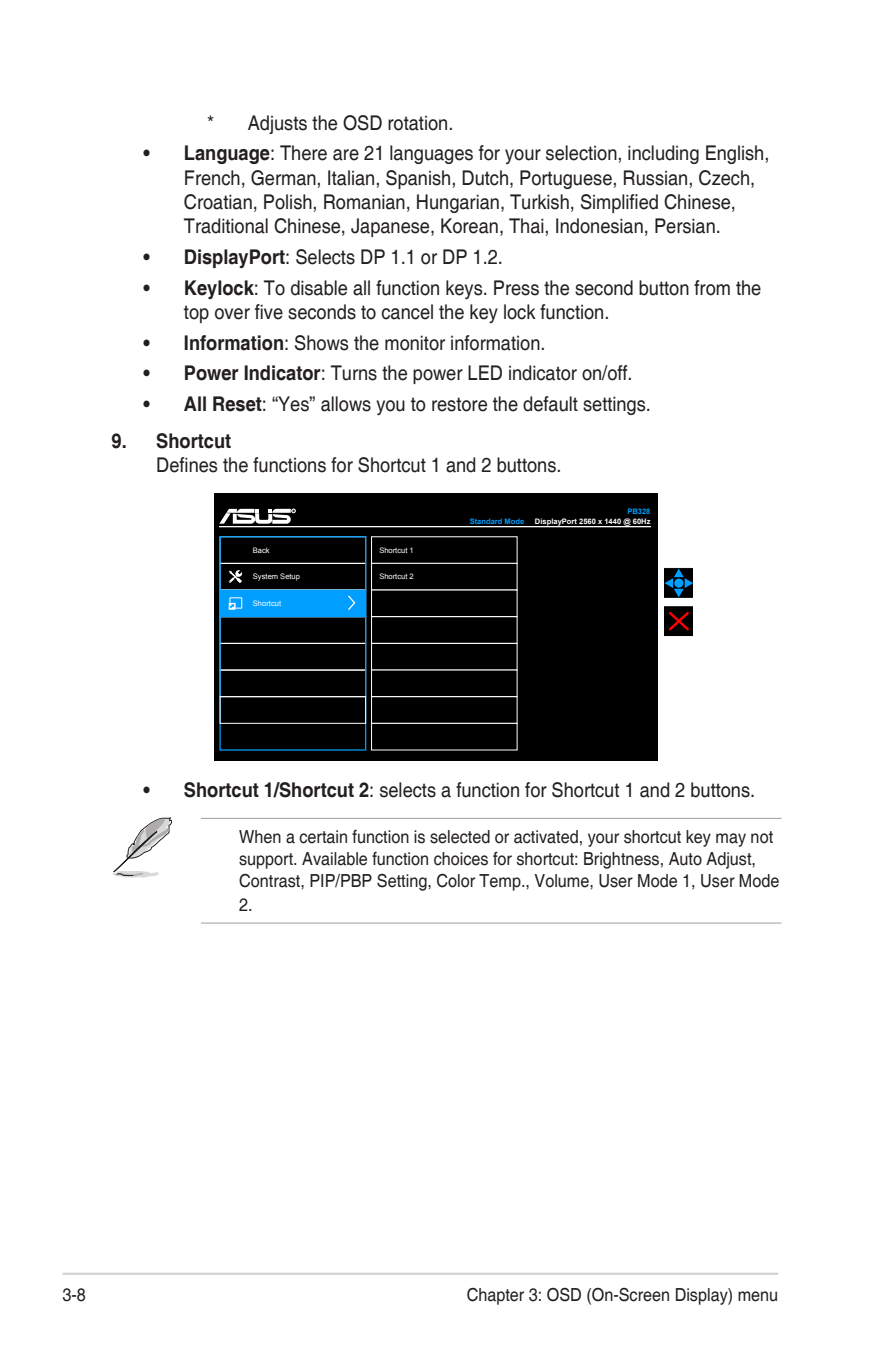
<style>
.page{position:relative;width:893px;height:1346px;background:#fff}
.page>*{position:absolute;margin:0;border:0;box-sizing:border-box;transform-origin:0 0}
.Bulleted_Text{font:20.25px/24.3px "Helvetica";color:#231f20;scale:.9 1}
.List{font:20.25px "Helvetica";color:#231f20;scale:.9 1}
.List-2{font:700 20.25px "Helvetica";color:#231f20;scale:.9 1}
.Message_List{font:18px/21.6px "Helvetica";color:#231f20;scale:.9 1}
.t1{font:7.65px "Arial";color:#fff}
.t2{font:700 7.65px "Arial";color:#fff}
.t3{font:700 7.65px "Arial";color:#009eff}
.s1{font-weight:700}
</style>
<div class="page">
<hr style="left:63px;top:1272px;width:715px;height:3px;background:#d1d2d4">
<hr style="left:201px;top:818px;width:580px;height:1px;background:#a8a9ad">
<hr style="left:201px;top:922px;width:580px;height:1px;background:#a8a9ad">
<div style="left:215px;top:493px;width:443px;height:268px;background:#000"></div>
<svg style="left:664px;top:606px;width:29px;height:30px"></svg>
<svg style="left:664px;top:567px;width:29px;height:31px"></svg>
<div style="left:371px;top:563px;width:146px;height:27px;border:1px solid #fff"></div>
<div style="left:371px;top:616px;width:146px;height:28px;border:1px solid #fff"></div>
<div style="left:371px;top:643px;width:146px;height:27px;border:1px solid #fff"></div>
<div style="left:371px;top:696px;width:146px;height:28px;border:1px solid #fff"></div>
<div style="left:371px;top:723px;width:146px;height:27px;border:1px solid #fff"></div>
<hr style="left:219px;top:526px;width:432px;height:1px;background:#fff">
<svg style="left:219px;top:509px;width:77px;height:15px"></svg>
<div style="left:220px;top:563px;width:146px;height:27px;border:1px solid #fff"></div>
<div style="left:220px;top:643px;width:146px;height:27px;border:1px solid #fff"></div>
<div style="left:220px;top:670px;width:146px;height:27px;border:1px solid #fff"></div>
<div style="left:219px;top:536px;width:147px;height:214px;border:1px solid #009eff"></div>
<div style="left:220px;top:696px;width:146px;height:28px;border:1px solid #fff"></div>
<div style="left:220px;top:590px;width:146px;height:27px;background:#009eff"></div>
<svg style="left:348px;top:595px;width:8px;height:15px"></svg>
<svg style="left:229px;top:597px;width:13px;height:13px"></svg>
<svg style="left:229px;top:570px;width:13px;height:13px"></svg>
<svg style="left:113px;top:817px;width:59px;height:61px"></svg>
<p class="Bulleted_Text" style="left:207px;top:111px;width:275px">* Adjusts the OSD rotation.</p>
<p class="Bulleted_Text" style="left:184px;top:142px;width:652px;text-indent:-40px"><span class="s1">• Language</span>: There are 21 languages for your selection, including English, French, German, Italian, Spanish, Dutch, Portuguese, Russian, Czech, Croatian, Polish, Romanian, Hungarian, Turkish, Simplified Chinese, Traditional Chinese, Japanese, Korean, Thai, Indonesian, Persian.</p>
<p class="Bulleted_Text" style="left:143px;top:245px;width:401px"><span class="s1">• DisplayPort</span>: Selects DP 1.1 or DP 1.2.</p>
<p class="Bulleted_Text" style="left:184px;top:276px;width:643px;text-indent:-40px"><span class="s1">• Keylock</span>: To disable all function keys. Press the second button from the top over five seconds to cancel the key lock function.</p>
<p class="Bulleted_Text" style="left:143px;top:331px;width:448px"><span class="s1">• Information</span>: Shows the monitor information.</p>
<p class="Bulleted_Text" style="left:143px;top:362px;width:545px"><span class="s1">• Power Indicator</span>: Turns the power LED indicator on/off.</p>
<p class="Bulleted_Text" style="left:143px;top:392px;width:565px"><span class="s1">• All Reset</span>: “Yes” allows you to restore the default settings.</p>
<p class="List-2" style="left:112px;top:429px;width:134px">9. Shortcut</p>
<p class="List" style="left:156px;top:453px;width:452px">Defines the functions for Shortcut 1 and 2 buttons.</p>
<p class="t3" style="left:627px;top:506px;width:25px">PB328</p>
<p class="t1" style="left:253px;top:545px;width:18px">Back</p>
<p class="t1" style="left:253px;top:572px;width:49px">System Setup</p>
<p class="t1" style="left:253px;top:598px;width:30px">Shortcut</p>
<p class="t1" style="left:379px;top:545px;width:36px">Shortcut 1</p>
<p class="t1" style="left:379px;top:571px;width:36px">Shortcut 2</p>
<p class="t3" style="left:470px;top:516px;width:56px">Standard Mode</p>
<p class="t2" style="left:535px;top:516px;width:117px">DisplayPort 2560 x 1440 @ 60Hz</p>
<p class="Bulleted_Text" style="left:143px;top:778px;width:681px"><span class="s1">• Shortcut 1/Shortcut 2</span>: selects a function for Shortcut 1 and 2 buttons.</p>
<p class="Message_List" style="left:239px;top:827px;width:602px">When a certain function is selected or activated, your shortcut key may not support. Available function choices for shortcut: Brightness, Auto Adjust,<br>Contrast, PIP/PBP Setting, Color Temp., Volume, User Mode 1, User Mode</p>
<p class="Message_List" style="left:239px;top:894px;width:17px">2.</p>
<p class="Message_List" style="left:63px;top:1284px;width:28px">3-8</p>
<p class="Message_List" style="left:467px;top:1284px;width:348px">Chapter 3: OSD (On-Screen Display) menu</p>
</div>
